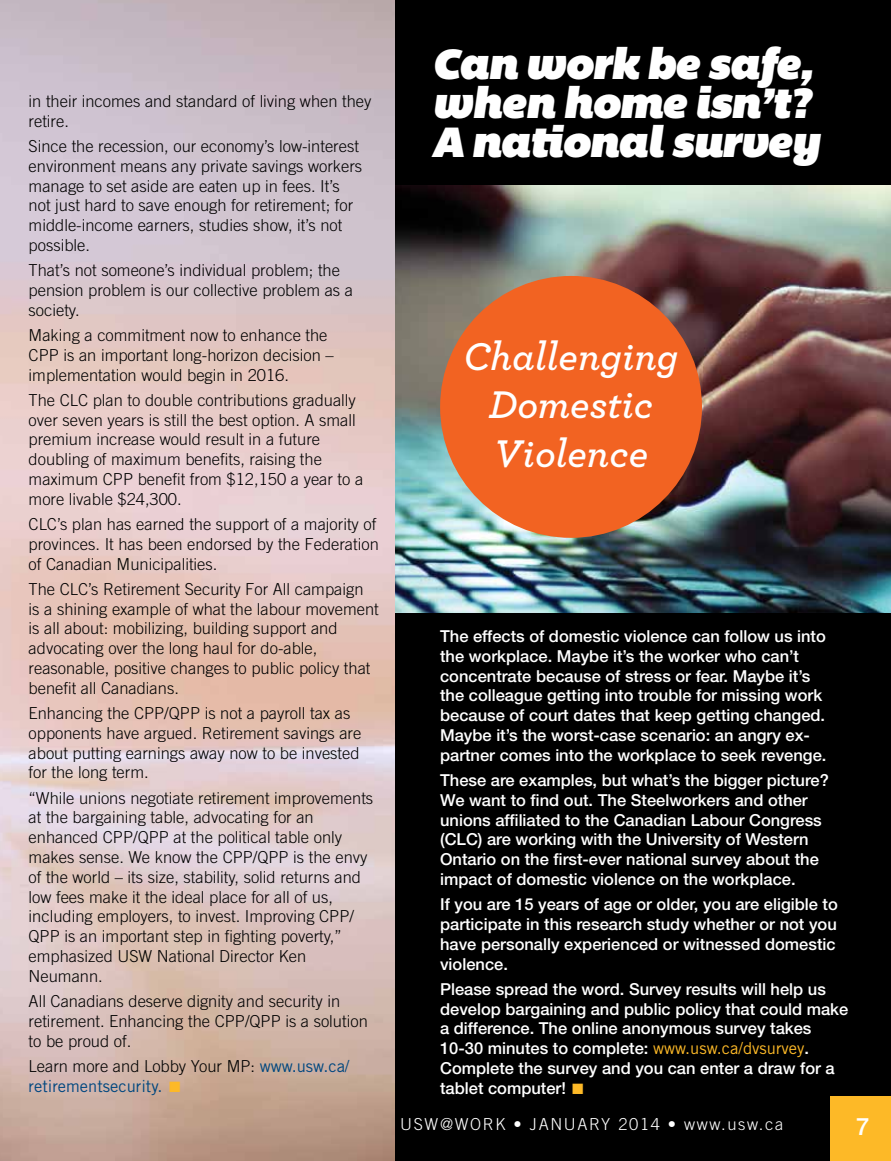
<style>
.page{position:relative;width:891px;height:1161px;background:#fff}
.page>*{position:absolute;margin:0;border:0;box-sizing:border-box;transform-origin:0 0}
.t1{font:italic 43.5px/39px "Bemio";letter-spacing:-.025em;color:#fff}
.t2{font:italic 600 40.5px/48.6px "Archer";color:#fff;text-align:center}
.t3{font:500 24px "Helvetica Neue LT Std";color:#fff}
.t4{font:300 16.5px/19.8px "Trade Gothic LT Std";color:#000}
.t5{font:500 16.5px/19.8px "Helvetica Neue LT Std";color:#fff}
.t6{font:16.5px/19.8px "Trade Gothic LT Std";color:#00477f}
.t7{font:300 16.5px "Trade Gothic LT Std";letter-spacing:.1em;color:#fff}
.s1{font-weight:300;color:#000}
.s2{color:#fdb927}
.s3{font-family:"Trade Gothic LT Std";font-weight:400;color:#fdb927}
</style>
<div class="page">
<div style="left:395px;top:0;width:496px;height:1161px;background:#000"></div>
<div style="left:830px;top:1096px;width:61px;height:65px;background:#fdb927"></div>
<img style="left:395px;top:186px;width:496px;height:427px">
<div style="left:440px;top:276px;width:262px;height:262px;background:#f26322;border-radius:50%"></div>
<p class="t4" style="left:29px;top:91px;width:344px">in their incomes and standard of living when they retire.</p>
<p class="t4" style="left:29px;top:136px;width:335px">Since the recession, our economy’s low-interest environment means any private savings workers manage to set aside are eaten up in fees. It’s not just hard to save enough for retirement; for middle-income earners, studies show, it’s not possible.</p>
<p class="t4" style="left:29px;top:260px;width:326px">That’s not someone’s individual problem; the pension problem is our collective problem as a society.</p>
<p class="t4" style="left:29px;top:325px;width:307px">Making a commitment now to enhance the<br>CPP is an important long-horizon decision – implementation would begin in 2016.</p>
<p class="t4" style="left:29px;top:390px;width:336px">The CLC plan to double contributions gradually over seven years is still the best option. A small premium increase would result in a future doubling of maximum benefits, raising the maximum CPP benefit from $12,150 a year to a more livable $24,300.</p>
<p class="t4" style="left:29px;top:514px;width:352px">CLC’s plan has earned the support of a majority of provinces. It has been endorsed by the Federation of Canadian Municipalities.</p>
<p class="t4" style="left:29px;top:579px;width:352px">The CLC’s Retirement Security For All campaign<br>is a shining example of what the labour movement is all about: mobilizing, building support and advocating over the long haul for do-able, reasonable, positive changes to public policy that benefit all Canadians.</p>
<p class="t4" style="left:29px;top:703px;width:334px">Enhancing the CPP/QPP is not a payroll tax as opponents have argued. Retirement savings are about putting earnings away now to be invested for the long term.</p>
<p class="t4" style="left:29px;top:788px;width:346px">“While unions negotiate retirement improvements at the bargaining table, advocating for an enhanced CPP/QPP at the political table only makes sense. We know the CPP/QPP is the envy of the world – its size, stability, solid returns and low fees make it the ideal place for all of us, including employers, to invest. I mproving CPP/ QPP is an important step in fighting poverty,” emphasized USW National Director Ken Neumann.</p>
<p class="t4" style="left:29px;top:991px;width:341px">All Canadians deserve dignity and security in retirement. Enhancing the CPP/QPP is a solution to be proud of.</p>
<p class="t6" style="left:29px;top:1056px;width:322px"><span class="s1">Learn more and Lobby Your MP:</span> www.usw.ca/ retirementsecurity. <span class="s2">■</span></p>
<h1 class="t1" style="left:432px;top:44px;width:389px">Can work be safe, when home isn’t?<br>A national survey</h1>
<h2 class="t2" style="left:464px;top:329px;width:216px">Challenging<br>Domestic<br>Violence</h2>
<p class="t5" style="left:440px;top:626px;width:388px">The effects of domestic violence can follow us into the workplace. Maybe it’s the worker who can’t concentrate because of stress or fear. Maybe it’s the colleague getting into trouble for missing work because of court dates that keep getting changed.<br>Maybe it’s the worst-case scenario: an angry ex&shy;partner comes into the workplace to seek revenge.</p>
<p class="t5" style="left:440px;top:770px;width:390px">These are examples, but what’s the bigger picture?<br>We want to find out. The Steelworkers and other unions affiliated to the Canadian Labour Congress (CLC) are working with the University of Western Ontario on the first-ever national survey about the impact of domestic violence on the workplace.</p>
<p class="t5" style="left:440px;top:894px;width:399px">If you are 15 years of age or older, you are eligible to participate in this research study whether or not you have personally experienced or witnessed domestic violence.</p>
<p class="t5" style="left:440px;top:979px;width:410px">Please spread the word. Survey results will help us develop bargaining and public policy that could make a difference. The online anonymous survey takes 10-30 minutes to complete: <span class="s3">www.usw.ca/dvsurvey</span>.<br>Complete the survey and you can enter a draw for a tablet computer! <span class="s2">■</span></p>
<p class="t7" style="left:400px;top:1114px;width:152px">USW@WORK • Janua</p>
<p class="t7" style="left:589px;top:1114px;width:196px">ry 2014 • www.usw.ca</p>
<h3 class="t3" style="left:856px;top:1112px;width:15px">7</h3>
</div>
